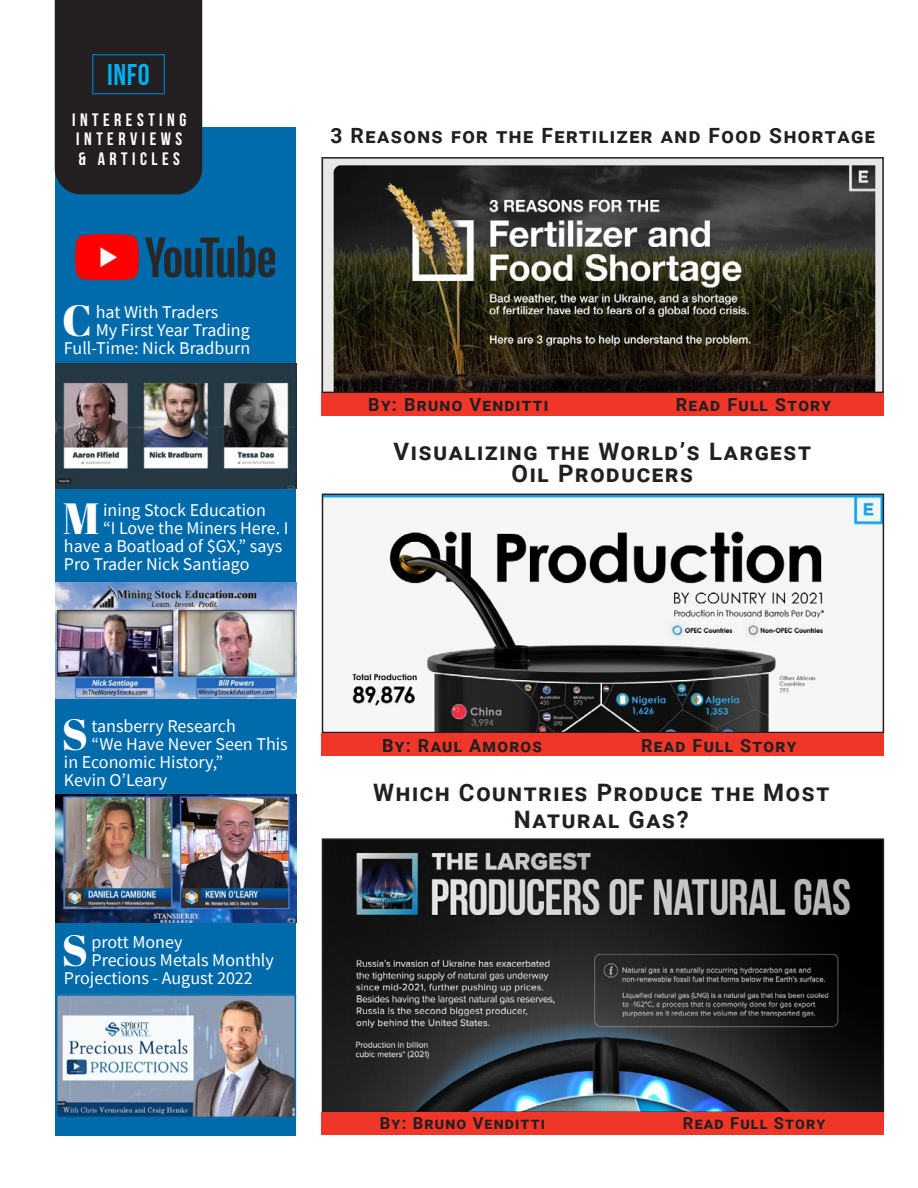
<style>
.page{position:relative;width:918px;height:1188px;background:#fff}
.page>*{position:absolute;margin:0;border:0;box-sizing:border-box;transform-origin:0 0}
.Paragraph___drop_cap{font:43.65px "Abril Fatface";color:#fff}
.t1{font:700 30px "Bebas Neue";color:#00aeef}
.Names{font:700 24px/27px "Roboto";letter-spacing:.07em;color:#231f20;text-align:center}
.Names-2{font:700 21px "Roboto";letter-spacing:.07em;color:#231f20}
.Paragraph___drop_cap-2{font:18px "Source Sans Pro";color:#fff}
.Names-3{font:700 18px "Roboto";letter-spacing:.07em;color:#231f20}
.t2{font:700 18px/19.5px "Bebas Neue";letter-spacing:.25em;color:#fff}
.Names-4{font:700 16.5px "Roboto";letter-spacing:.07em;color:#231f20}
</style>
<div class="page">
<div style="left:56px;top:127px;width:240px;height:1008px;background:#006bab"></div>
<div style="left:54px;top:0;width:149px;height:195px;background:#231f20"></div>
<div style="left:92px;top:54px;width:73px;height:40px;border:2px solid #006bab"></div>
<img style="left:324px;top:160px;width:557px;height:230px">
<div style="left:321px;top:157px;width:563px;height:236px;border:2px solid #231f20"></div>
<img style="left:325px;top:841px;width:556px;height:269px">
<div style="left:322px;top:838px;width:562px;height:275px;border:2px solid #231f20"></div>
<img style="left:325px;top:497px;width:556px;height:233px">
<div style="left:322px;top:494px;width:562px;height:239px;border:2px solid #231f20"></div>
<div style="left:321px;top:733px;width:563px;height:23px;background:#f03629"></div>
<img style="left:76px;top:235px;width:198px;height:44px">
<div style="left:322px;top:1112px;width:562px;height:23px;background:#f03629"></div>
<div style="left:322px;top:393px;width:562px;height:23px;background:#f03629"></div>
<img style="left:56px;top:794px;width:240px;height:129px">
<img style="left:59px;top:997px;width:234px;height:118px">
<div style="left:56px;top:994px;width:240px;height:124px;border:2px solid #006bab"></div>
<img style="left:55px;top:583px;width:242px;height:115px">
<img style="left:55px;top:364px;width:242px;height:125px">
<p class="t1" style="left:107px;top:59px;width:44px">INFO</p>
<p class="t2" style="left:72px;top:110px;width:116px">INTERESTING<br>INTERVIEWS &amp; ARTICLES</p>
<p class="Names-2" style="left:330px;top:121px;width:546px">3 Reasons for the Fertilizer and Food Shortage</p>
<p class="Paragraph___drop_cap" style="left:62px;top:290px;width:32px">C</p>
<p class="Paragraph___drop_cap-2" style="left:96px;top:301px;width:124px">hat With Traders</p>
<p class="Paragraph___drop_cap-2" style="left:96px;top:319px;width:155px">My First Year Trading</p>
<p class="Paragraph___drop_cap-2" style="left:64px;top:337px;width:188px">Full-Time: Nick Bradburn</p>
<p class="Paragraph___drop_cap" style="left:63px;top:488px;width:38px">M</p>
<p class="Paragraph___drop_cap-2" style="left:103px;top:499px;width:164px">ining Stock Education</p>
<p class="Paragraph___drop_cap-2" style="left:103px;top:517px;width:187px">“I Love the Miners Here. I</p>
<p class="Paragraph___drop_cap-2" style="left:64px;top:535px;width:220px">have a Boatload of $GX,” says</p>
<p class="Paragraph___drop_cap-2" style="left:64px;top:553px;width:187px">Pro Trader Nick Santiago</p>
<p class="Names-3" style="left:368px;top:392px;width:182px">By: Bruno Venditti</p>
<p class="Names-3" style="left:676px;top:392px;width:156px">Read Full Story</p>
<p class="Names" style="left:394px;top:439px;width:419px;line-height:22.5px">Visualizing the World’s Largest<br>Oil Producers</p>
<p class="Paragraph___drop_cap" style="left:62px;top:704px;width:28px">S</p>
<p class="Paragraph___drop_cap-2" style="left:91px;top:715px;width:146px">tansberry Research</p>
<p class="Paragraph___drop_cap-2" style="left:91px;top:733px;width:198px">“We Have Never Seen This</p>
<p class="Paragraph___drop_cap-2" style="left:64px;top:751px;width:161px">in Economic History,”</p>
<p class="Paragraph___drop_cap-2" style="left:64px;top:769px;width:105px">Kevin O’Leary</p>
<p class="Paragraph___drop_cap" style="left:62px;top:920px;width:28px">S</p>
<p class="Paragraph___drop_cap-2" style="left:91px;top:931px;width:93px">prott Money</p>
<p class="Paragraph___drop_cap-2" style="left:91px;top:949px;width:184px">Precious Metals Monthly</p>
<p class="Paragraph___drop_cap-2" style="left:64px;top:967px;width:190px">Projections - August 2022</p>
<p class="Names-3" style="left:382px;top:732px;width:162px">By: Raul Amoros</p>
<p class="Names-3" style="left:641px;top:732px;width:156px">Read Full Story</p>
<p class="Names" style="left:373px;top:778px;width:458px">Which Countries Produce the Most<br>Natural Gas?</p>
<p class="Names-4" style="left:380px;top:1112px;width:167px">By: Bruno Venditti</p>
<p class="Names-4" style="left:683px;top:1112px;width:143px">Read Full Story</p>
</div>
